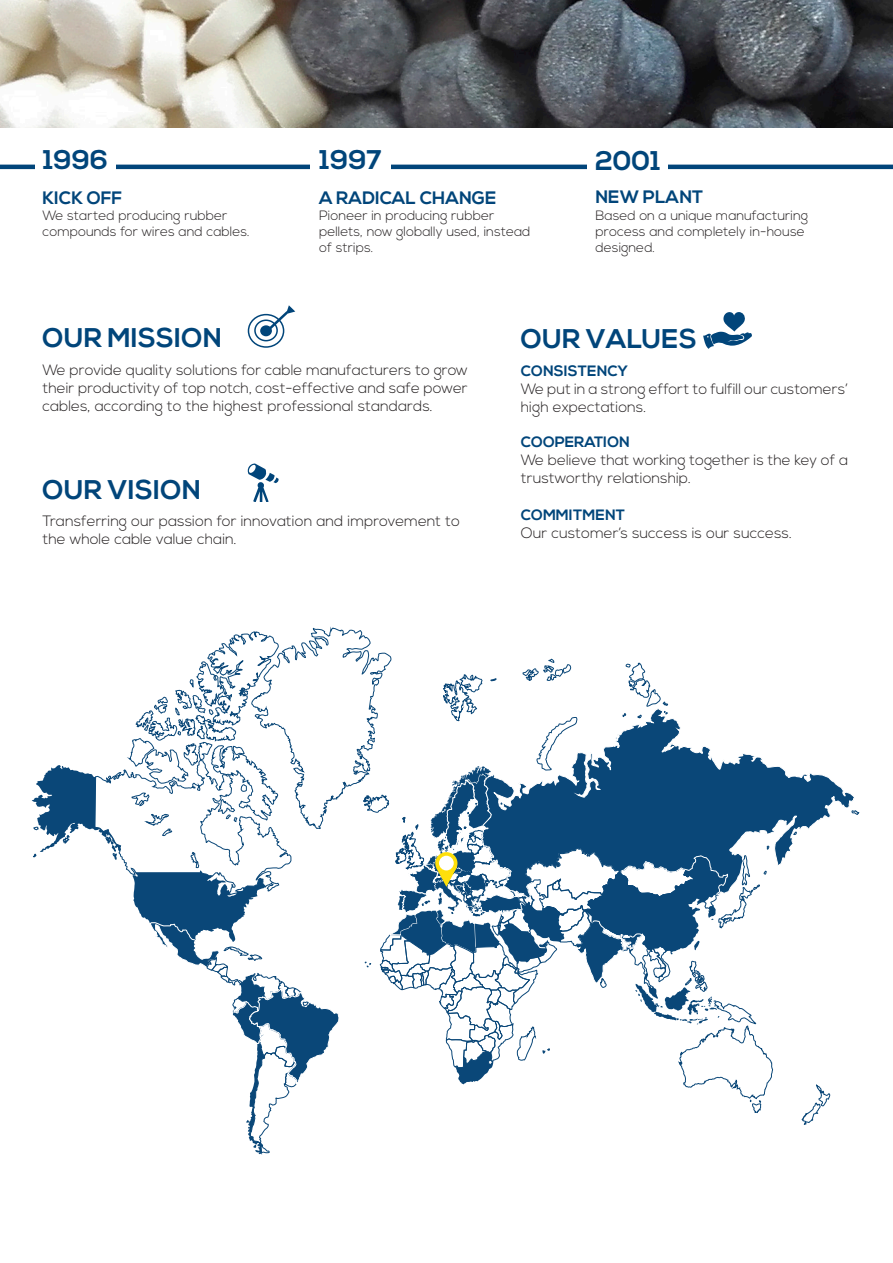
<style>
.page{position:relative;width:893px;height:1263px;background:#fff}
.page>*{position:absolute;margin:0;border:0;box-sizing:border-box;transform-origin:0 0}
.t1{font:700 27px "Nexa";color:#01457a}
.t2{font:700 18px "Nexa";color:#01457a}
.t3{font:300 15px/18px "Nexa";color:#231f20}
.t4{font:700 15px "Nexa";color:#01457a}
.t5{font:300 13.5px/16.2px "Nexa";color:#231f20}
</style>
<div class="page">
<img style="left:0;top:0;width:893px;height:128px">
<svg style="left:802px;top:1085px;width:28px;height:40px"></svg>
<svg style="left:855px;top:810px;width:4px;height:5px"></svg>
<svg style="left:773px;top:766px;width:82px;height:99px"></svg>
<svg style="left:31px;top:627px;width:742px;height:527px"></svg>
<div style="left:439px;top:856px;width:15px;height:14px;background:#fff;border-radius:50%"></div>
<hr style="left:0;top:165px;width:893px;height:4px;background:#01457a">
<div style="left:35px;top:149px;width:81px;height:41px;background:#fff"></div>
<div style="left:310px;top:149px;width:81px;height:41px;background:#fff"></div>
<div style="left:587px;top:149px;width:81px;height:41px;background:#fff"></div>
<svg style="left:703px;top:312px;width:49px;height:37px"></svg>
<svg style="left:248px;top:463px;width:31px;height:39px"></svg>
<svg style="left:247px;top:305px;width:48px;height:43px"></svg>
<p class="t1" style="left:43px;top:144px;width:66px">1996</p>
<p class="t2" style="left:43px;top:187px;width:81px">KICK OFF</p>
<p class="t5" style="left:43px;top:208px;width:209px">We started producing rubber compounds for wires and cables.</p>
<p class="t1" style="left:320px;top:144px;width:64px">1997</p>
<p class="t2" style="left:319px;top:187px;width:179px">A RADICAL CHANGE</p>
<p class="t5" style="left:319px;top:208px;width:213px">Pioneer in producing rubber pellets, now globally used, instead of strips.</p>
<p class="t1" style="left:595px;top:145px;width:67px">2001</p>
<p class="t2" style="left:595px;top:187px;width:109px">NEW PLANT</p>
<p class="t5" style="left:595px;top:207px;width:214px">Based on a unique manufacturing</p>
<p class="t5" style="left:595px;top:224px;width:211px">process and completely in-house</p>
<p class="t5" style="left:595px;top:240px;width:61px">designed.</p>
<p class="t1" style="left:43px;top:322px;width:181px">OUR MISSION</p>
<p class="t3" style="left:43px;top:362px;width:427px;text-align:justify">We provide quality solutions for cable manufacturers to grow their productivity of top notch, cost-effective and safe power cables, according to the highest professional standards.</p>
<p class="t1" style="left:43px;top:474px;width:160px">OUR VISION</p>
<p class="t3" style="left:43px;top:512px;width:419px">Transferring our passion for innovation and improvement to the whole cable value chain.</p>
<p class="t1" style="left:521px;top:323px;width:178px">OUR VALUES</p>
<p class="t4" style="left:521px;top:363px;width:108px">CONSISTENCY</p>
<p class="t3" style="left:521px;top:381px;width:329px">We put in a strong effort to fulfill our customers’ high expectations.</p>
<p class="t4" style="left:521px;top:433px;width:111px">COOPERATION</p>
<p class="t3" style="left:521px;top:452px;width:329px">We believe that working together is the key of a trustworthy relationship.</p>
<p class="t4" style="left:521px;top:506px;width:106px">COMMITMENT</p>
<p class="t3" style="left:521px;top:525px;width:273px">Our customer’s success is our success.</p>
</div>
